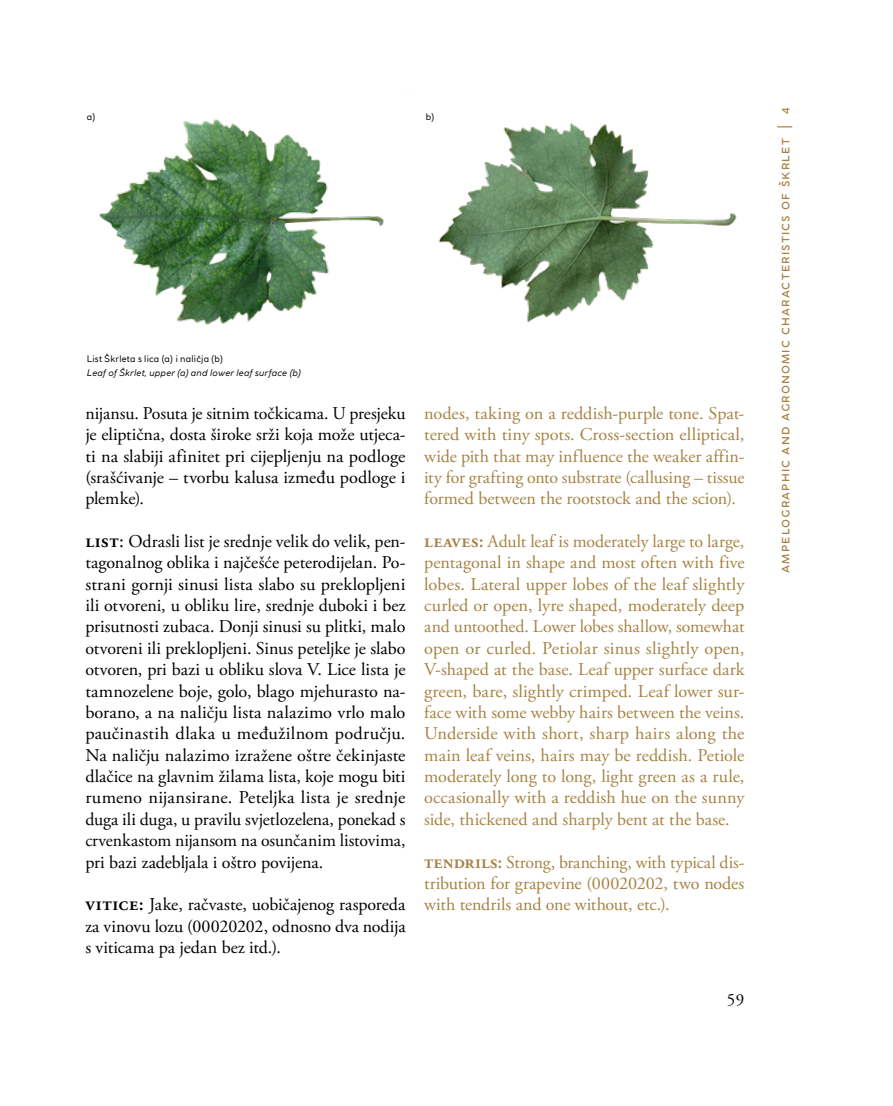
<style>
.page{position:relative;width:893px;height:1106px;background:#fff}
.page>*{position:absolute;margin:0;border:0;box-sizing:border-box;transform-origin:0 0}
.t1{font:18px/21.3px "Adobe Garamond Pro";color:#000;text-align:justify}
.t2{font:18px/21.3px "Adobe Garamond Pro";letter-spacing:-.005em;color:#a68344;text-align:justify}
.t3{font:16.95px "Adobe Garamond Pro";color:#000}
.t4{font:15px "Coco Gothic Pro";letter-spacing:.08em;color:#a68344}
.t5{font:italic 9px "Coco Gothic Pro";letter-spacing:.03em;color:#000}
.t6{font:9px "Coco Gothic Pro";letter-spacing:.03em;color:#000}
.s1{font-weight:600;font-size:19.5px}
.s2{font-size:19.5px}
</style>
<div class="page">
<img style="left:99px;top:119px;width:285px;height:206px">
<img style="left:438px;top:123px;width:299px;height:200px">
<p class="t6" style="left:87px;top:110px;width:10px">a)</p>
<p class="t6" style="left:426px;top:110px;width:10px">b)</p>
<p class="t6" style="left:87px;top:353px;width:138px">List Škrleta s lica (a) i naličja (b)</p>
<p class="t5" style="left:87px;top:366px;width:215px">Leaf of Škrlet, upper (a) and lower leaf surface (b)</p>
<p class="t1" style="left:85px;top:403px;width:322px">nijansu. Posuta je sitnim točkicama. U presjeku je eliptična, dosta široke srži koja može utjeca&shy;ti na slabiji afinitet pri cijepljenju na podloge (srašćivanje – tvorbu kalusa između podloge i plemke).</p>
<p class="t1" style="left:85px;top:531px;width:322px"><span class="s1">list</span><span class="s2">:</span> Odrasli list je srednje velik do velik, pen&shy;tagonalnog oblika i najčešće peterodijelan. Po&shy;strani gornji sinusi lista slabo su preklopljeni ili otvoreni, u obliku lire, srednje duboki i bez prisutnosti zubaca. Donji sinusi su plitki, malo otvoreni ili preklopljeni. Sinus peteljke je slabo otvoren, pri bazi u obliku slova V. Lice lista je tamnozelene boje, golo, blago mjehurasto na&shy;borano, a na naličju lista nalazimo vrlo malo paučinastih dlaka u međužilnom području.<br>Na naličju nalazimo izražene oštre čekinjaste dlačice na glavnim žilama lista, koje mogu biti rumeno nijansirane. Peteljka lista je srednje duga ili duga, u pravilu svjetlozelena, ponekad s crvenkastom nijansom na osunčanim listovima, pri bazi zadebljala i oštro povijena.</p>
<p class="t1" style="left:85px;top:894px;width:322px"><span class="s1">vitice:</span> Jake, račvaste, uobičajenog rasporeda za vinovu lozu (00020202, odnosno dva nodija s viticama pa jedan bez itd.).</p>
<p class="t2" style="left:424px;top:403px;width:322px">nodes, taking on a reddish-purple tone. Spat&shy;tered with tiny spots. Cross-section elliptical, wide pith that may influence the weaker affin&shy;ity for grafting onto substrate (callusing – tissue formed between the rootstock and the scion).</p>
<p class="t2" style="left:424px;top:531px;width:322px"><span class="s1">leaves:</span> Adult leaf is moderately large to large, pentagonal in shape and most often with five lobes. Lateral upper lobes of the leaf slightly curled or open, lyre shaped, moderately deep and untoothed. Lower lobes shallow, somewhat open or curled. Petiolar sinus slightly open, V-shaped at the base. Leaf upper surface dark green, bare, slightly crimped. Leaf lower sur&shy;face with some webby hairs between the veins.<br>Underside with short, sharp hairs along the main leaf veins, hairs may be reddish. Petiole moderately long to long, light green as a rule, occasionally with a reddish hue on the sunny side, thickened and sharply bent at the base.</p>
<p class="t2" style="left:424px;top:851px;width:322px"><span class="s1">tendrils:</span> Strong, branching, with typical dis&shy;tribution for grapevine (00020202, two nodes with tendrils and one without, etc.).</p>
<p class="t3" style="left:727px;top:989px;width:19px">59</p>
<p class="t4" style="left:773px;top:573px;width:466px;rotate:-90deg">ampelographic and agronomic characteristics of škrlet | 4</p>
</div>
